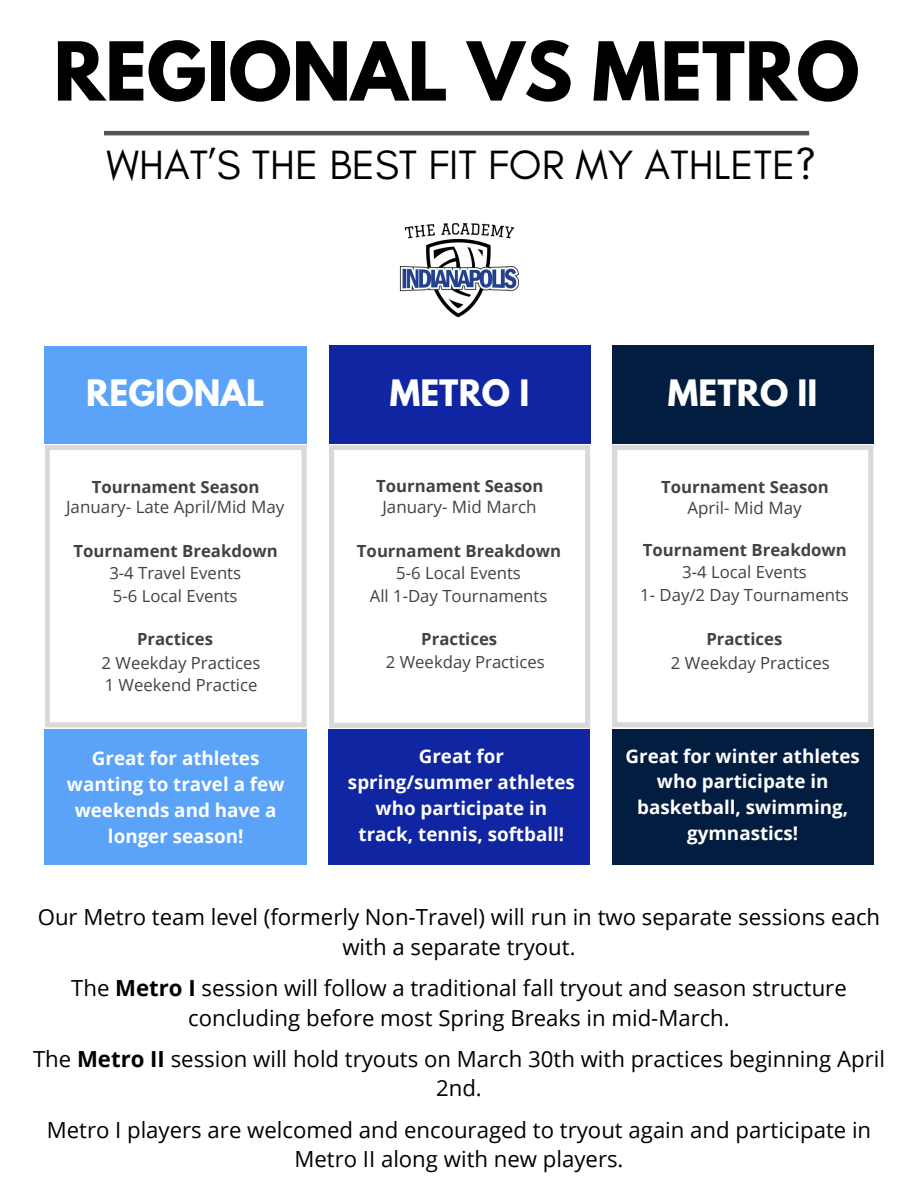
<style>
.page{position:relative;width:918px;height:1188px;background:#fff}
.page>*{position:absolute;margin:0;border:0;box-sizing:border-box;transform-origin:0 0}
.t1{font:700 72px "League Spartan";color:#000}
.t2{font:41.7px "Glacial Indifference";color:#000}
.t3{font:700 32.25px "League Spartan";letter-spacing:.005em;color:#fff}
.t4{font:22.2px/29.7px "Open Sans";color:#000;text-align:center}
.t5{font:700 18.75px/25.8px "Open Sans";color:#fff;text-align:center}
.t6{font:16.95px "Open Sans";color:#424242}
.t7{font:16.8px "Open Sans";color:#424242}
.t8{font:700 16.8px "Open Sans";color:#424242}
.s1{font-weight:700}
</style>
<div class="page">
<hr style="left:104px;top:131px;width:705px;height:4px;background:#545454">
<svg style="left:45px;top:445px;width:261px;height:282px"></svg>
<div style="left:45px;top:729px;width:262px;height:136px;background:#5ba3f8"></div>
<div style="left:45px;top:346px;width:262px;height:98px;background:#5ba3f8"></div>
<svg style="left:329px;top:445px;width:261px;height:283px"></svg>
<div style="left:329px;top:729px;width:261px;height:136px;background:#1025a1"></div>
<div style="left:329px;top:346px;width:261px;height:98px;background:#1025a1"></div>
<svg style="left:612px;top:445px;width:261px;height:282px"></svg>
<div style="left:612px;top:729px;width:261px;height:136px;background:#031d40"></div>
<div style="left:612px;top:346px;width:261px;height:98px;background:#031d40"></div>
<img style="left:399px;top:223px;width:120px;height:95px">
<p class="t1" style="left:54px;top:36px;width:807px">REGIONAL VS METRO</p>
<h5 class="t2" style="left:107px;top:140px;width:711px">WHAT’S THE BEST FIT FOR MY ATHLETE?</h5>
<h1 class="t3" style="left:86px;top:377px;width:180px">REGIONAL</h1>
<p class="t3" style="left:390px;top:377px;width:141px">METRO I</p>
<p class="t3" style="left:668px;top:377px;width:151px">METRO II</p>
<p class="t8" style="left:92px;top:475px;width:169px">Tournament Season</p>
<p class="t8" style="left:376px;top:474px;width:169px">Tournament Season</p>
<h5 class="t8" style="left:661px;top:475px;width:169px">Tournament Season</h5>
<h6 class="t6" style="left:66px;top:495px;width:220px">January- Late April/Mid May</h6>
<h3 class="t6" style="left:382px;top:495px;width:156px">January- Mid March</h3>
<p class="t6" style="left:687px;top:495px;width:116px">April- Mid May</p>
<p class="t8" style="left:74px;top:539px;width:206px">Tournament Breakdown</p>
<p class="t8" style="left:357px;top:539px;width:206px">Tournament Breakdown</p>
<h6 class="t8" style="left:643px;top:538px;width:206px">Tournament Breakdown</h6>
<p class="t7" style="left:109px;top:562px;width:133px">3-4 Travel Events</p>
<p class="t7" style="left:113px;top:584px;width:126px">5-6 Local Events</p>
<h6 class="t7" style="left:396px;top:561px;width:126px">5-6 Local Events</h6>
<p class="t7" style="left:370px;top:584px;width:179px">All 1-Day Tournaments</p>
<h3 class="t7" style="left:682px;top:560px;width:126px">3-4 Local Events</h3>
<p class="t7" style="left:640px;top:583px;width:210px">1- Day/2 Day Tournaments</p>
<h5 class="t8" style="left:137px;top:627px;width:77px">Practices</h5>
<p class="t8" style="left:421px;top:627px;width:77px">Practices</p>
<p class="t8" style="left:706px;top:627px;width:77px">Practices</p>
<p class="t7" style="left:102px;top:651px;width:160px">2 Weekday Practices</p>
<p class="t7" style="left:105px;top:673px;width:154px">1 Weekend Practice</p>
<p class="t7" style="left:386px;top:650px;width:160px">2 Weekday Practices</p>
<p class="t7" style="left:671px;top:651px;width:160px">2 Weekday Practices</p>
<p class="t5" style="left:67px;top:745px;width:219px">Great for athletes wanting to travel a few weekends and have a longer season!</p>
<h2 class="t5" style="left:348px;top:743px;width:228px">Great for spring/summer athletes who participate in track, tennis, softball!</h2>
<h3 class="t5" style="left:626px;top:742px;width:236px">Great for winter athletes who participate in basketball, swimming, gymnastics!</h3>
<h4 class="t4" style="left:38px;top:902px;width:844px">Our Metro team level (formerly Non-Travel) will run in two separate sessions each with a separate tryout.</h4>
<h4 class="t4" style="left:71px;top:972px;width:777px">The <span class="s1">Metro I</span> session will follow a traditional fall tryout and season structure concluding before most Spring Breaks in mid-March.</h4>
<h4 class="t4" style="left:33px;top:1043px;width:853px">The <span class="s1">Metro II</span> session will hold tryouts on March 30th with practices beginning April<br>2nd.</h4>
<h4 class="t4" style="left:47px;top:1114px;width:826px">Metro I players are welcomed and encouraged to tryout again and participate in<br>Metro II along with new players.</h4>
</div>
